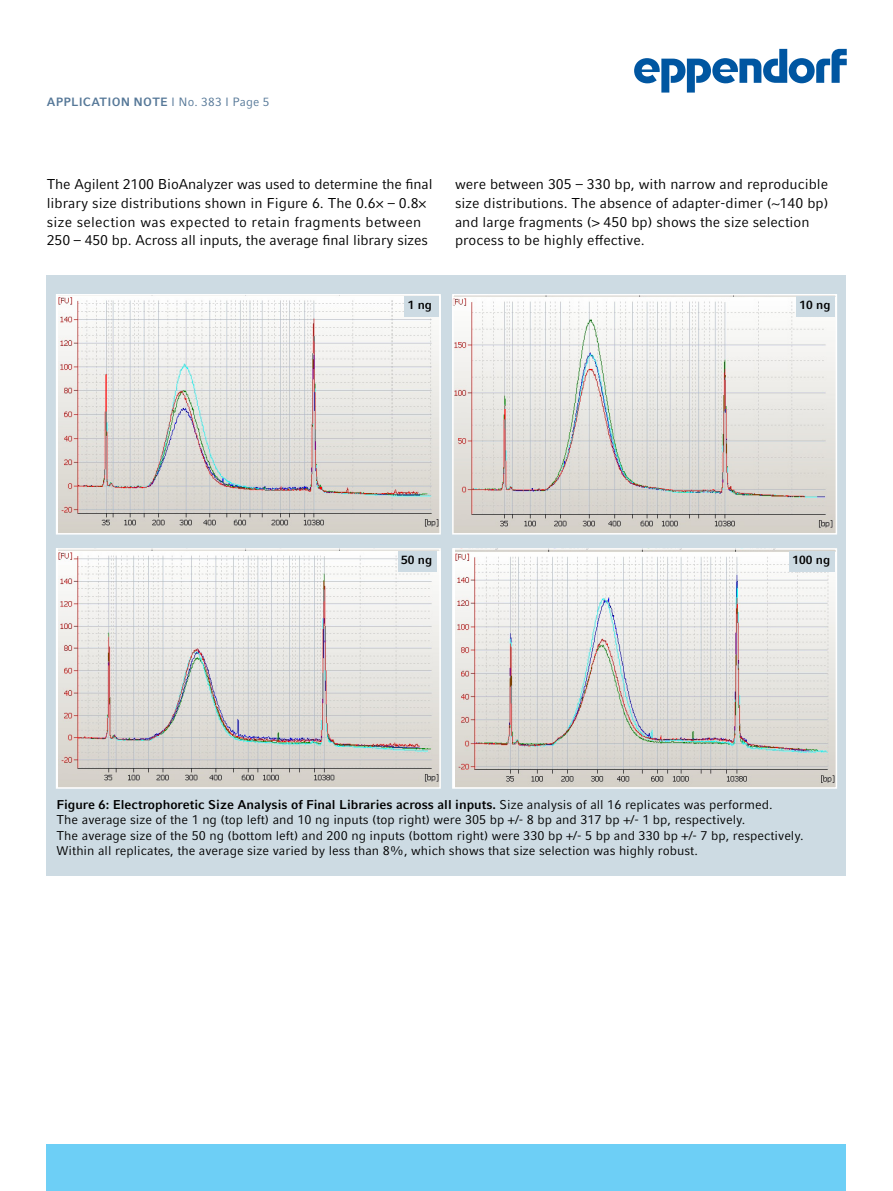
<style>
.page{position:relative;width:893px;height:1191px;background:#fff}
.page>*{position:absolute;margin:0;border:0;box-sizing:border-box;transform-origin:0 0}
.t1{font:14.25px/18.8px "Compatil Factfor Eppendorf";color:#000}
.t2{font:12.75px/15.3px "Compatil Factfor Eppendorf";color:#000}
.t3{font:700 12px "Compatil Factfor Eppendorf";letter-spacing:.015em;color:#567898}
.t4{font:700 12px "Compatil Factfor Eppendorf";color:#000}
.s1{font-weight:400}
.s2{font-weight:700}
</style>
<div class="page">
<div style="left:47px;top:1144px;width:799px;height:47px;background:#6dcff6"></div>
<svg style="left:634px;top:49px;width:213px;height:44px"></svg>
<div style="left:47px;top:275px;width:799px;height:601px;background:#cddbe3"></div>
<img style="left:59px;top:297px;width:379px;height:234px">
<div style="left:56px;top:294px;width:385px;height:240px;border:2px solid #fff"></div>
<img style="left:455px;top:297px;width:379px;height:234px">
<div style="left:452px;top:294px;width:385px;height:240px;border:2px solid #fff"></div>
<img style="left:59px;top:551px;width:379px;height:234px">
<div style="left:56px;top:548px;width:385px;height:240px;border:2px solid #fff"></div>
<img style="left:455px;top:551px;width:379px;height:234px">
<div style="left:452px;top:548px;width:385px;height:240px;border:2px solid #fff"></div>
<div style="left:404px;top:296px;width:35px;height:21px;background:#cddbe3"></div>
<div style="left:796px;top:296px;width:39px;height:21px;background:#cddbe3"></div>
<div style="left:398px;top:551px;width:38px;height:21px;background:#cddbe3"></div>
<div style="left:789px;top:551px;width:46px;height:21px;background:#cddbe3"></div>
<p class="t3" style="left:47px;top:95px;width:224px">APPLICATION NOTE <span class="s1">I No. 383 I Page 5</span></p>
<p class="t1" style="left:47px;top:175px;width:387px">The Agilent 2100 BioAnalyzer was used to determine the final library size distributions shown in Figure 6. The 0.6× – 0.8× size selection was expected to retain fragments between 250 – 450 bp. Across all inputs, the average final library sizes</p>
<p class="t1" style="left:455px;top:175px;width:375px">were between 305 – 330 bp, with narrow and reproducible size distributions. The absence of adapter-dimer (~140 bp) and large fragments (&gt; 450 bp) shows the size selection process to be highly effective.</p>
<p class="t4" style="left:408px;top:298px;width:26px">1 ng</p>
<p class="t4" style="left:799px;top:298px;width:32px">10 ng</p>
<p class="t4" style="left:401px;top:553px;width:32px">50 ng</p>
<p class="t4" style="left:793px;top:553px;width:39px">100 ng</p>
<p class="t2" style="left:57px;top:797px;width:749px"><span class="s2">Figure 6: Electrophoretic Size Analysis of Final Libraries across all inputs.</span> Size analysis of all 16 replicates was performed.<br>The average size of the 1 ng (top left) and 10 ng inputs (top right) were 305 bp +/- 8 bp and 317 bp +/- 1 bp, respectively.<br>The average size of the 50 ng (bottom left) and 200 ng inputs (bottom right) were 330 bp +/- 5 bp and 330 bp +/- 7 bp, respectively.<br>Within all replicates, the average size varied by less than 8%, which shows that size selection was highly robust.</p>
</div>
